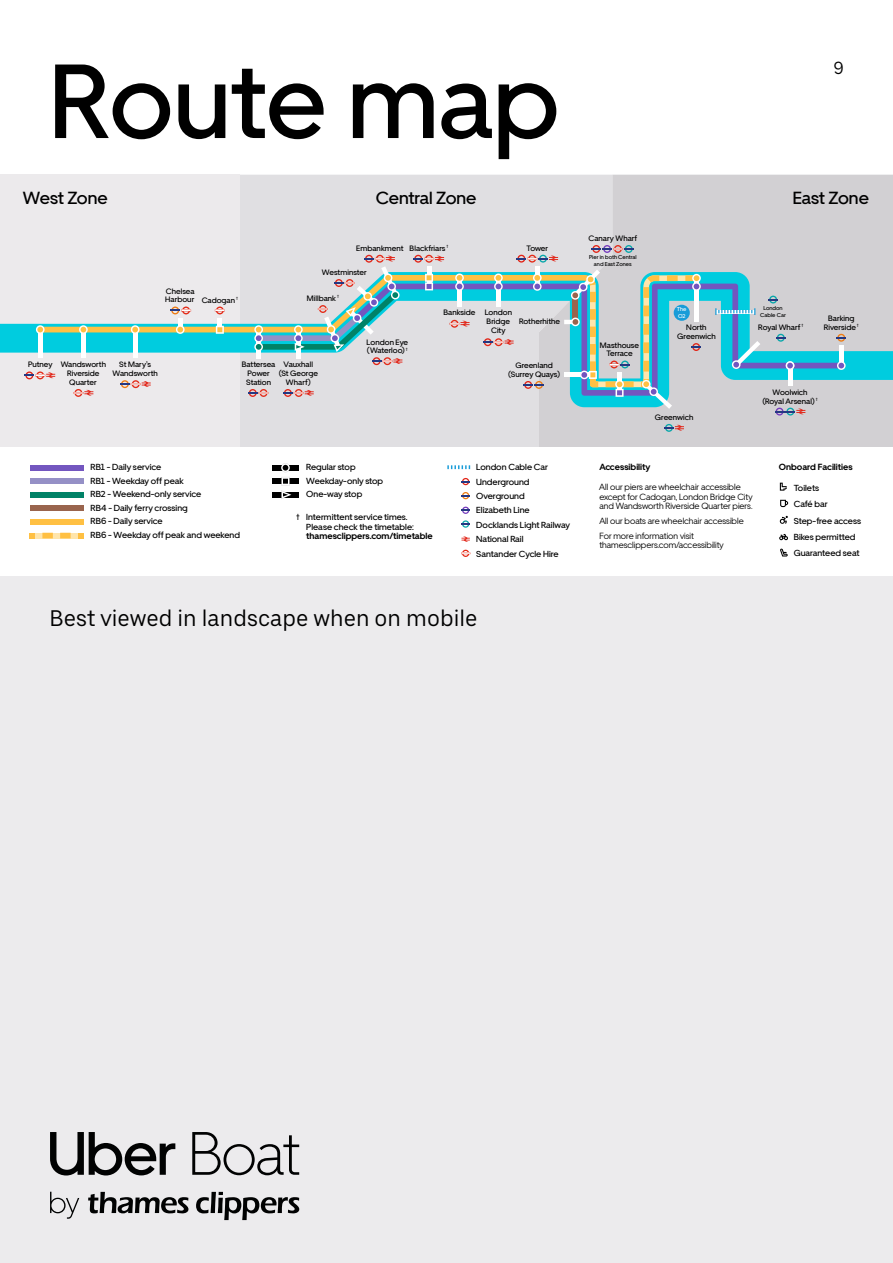
<style>
.page{position:relative;width:893px;height:1263px;background:#fff}
.page>*{position:absolute;margin:0;border:0;box-sizing:border-box;transform-origin:0 0}
.t1{font:500 105px "Uber Move";color:#000}
.t2{font:22.5px "Uber Move Text";color:#000}
.t3{font:500 17.85px "Uber Move";color:#000}
.t4{font:17.55px "Uber Move Text";color:#000}
.t5{font:500 9px/13.5px "Uber Move";color:#000}
.t6{font:9px/9.6px "Uber Move";color:#000}
.t7{font:700 9px "Uber Move";color:#000}
.t8{font:500 7.95px/8.7px "Uber Move";color:#000;text-align:center}
.t9{font:500 5.7px/6.6px "Uber Move";color:#000;text-align:center}
.t10{font:500 5.7px/6.1px "Uber Move";color:#fff}
</style>
<div class="page">
<div style="left:0;top:576px;width:893px;height:687px;background:#ecebed"></div>
<svg style="left:50px;top:1132px;width:125px;height:43px"></svg>
<svg style="left:192px;top:1132px;width:107px;height:43px"></svg>
<svg style="left:50px;top:1192px;width:29px;height:27px"></svg>
<svg style="left:88px;top:1192px;width:100px;height:21px"></svg>
<svg style="left:196px;top:1192px;width:103px;height:28px"></svg>
<div style="left:239px;top:175px;width:300px;height:272px;background:#e0dfe2"></div>
<div style="left:0;top:175px;width:239px;height:275px;background:#eceaec"></div>
<svg style="left:539px;top:175px;width:354px;height:272px;background:#d3d2d5"></svg>
<svg style="left:0;top:272px;width:893px;height:135px;fill:#d2d0d3"></svg>
<div style="left:0;top:447px;width:893px;height:128px;background:#fff"></div>
<svg style="left:779px;top:534px;width:9px;height:6px"></svg>
<svg style="left:780px;top:500px;width:8px;height:7px"></svg>
<svg style="left:780px;top:516px;width:8px;height:8px"></svg>
<svg style="left:780px;top:548px;width:8px;height:8px"></svg>
<svg style="left:780px;top:483px;width:7px;height:8px"></svg>
<svg style="left:461px;top:536px;width:9px;height:6px"></svg>
<svg style="left:461px;top:550px;width:9px;height:7px"></svg>
<svg style="left:461px;top:478px;width:9px;height:7px"></svg>
<svg style="left:461px;top:492px;width:9px;height:7px"></svg>
<svg style="left:447px;top:465px;width:23px;height:4px"></svg>
<svg style="left:461px;top:507px;width:9px;height:7px"></svg>
<svg style="left:461px;top:520px;width:9px;height:8px"></svg>
<div style="left:30px;top:465px;width:53px;height:5px;background:#7356bf"></div>
<div style="left:30px;top:478px;width:53px;height:6px;background:#9590c6"></div>
<div style="left:30px;top:492px;width:53px;height:6px;background:#008267"></div>
<div style="left:30px;top:533px;width:53px;height:5px;background:#ffe5ab"></div>
<svg style="left:30px;top:533px;width:5px;height:5px"></svg>
<svg style="left:42px;top:533px;width:29px;height:5px"></svg>
<svg style="left:78px;top:533px;width:5px;height:5px"></svg>
<div style="left:272px;top:465px;width:27px;height:6px;background:#000"></div>
<div style="left:273px;top:478px;width:26px;height:6px;background:#000"></div>
<div style="left:30px;top:506px;width:53px;height:5px;background:#99644d"></div>
<div style="left:30px;top:519px;width:53px;height:6px;background:#ffc043"></div>
<div style="left:273px;top:492px;width:26px;height:6px;background:#000"></div>
<svg style="left:281px;top:463px;width:11px;height:36px"></svg>
<svg style="left:664px;top:424px;width:20px;height:8px"></svg>
<svg style="left:25px;top:245px;width:821px;height:171px"></svg>
<h1 class="t1" style="left:50px;top:36px;width:511px">Route map</h1>
<h3 class="t4" style="left:834px;top:57px;width:12px">9</h3>
<h3 class="t3" style="left:23px;top:187px;width:86px">West Zone</h3>
<h3 class="t3" style="left:376px;top:187px;width:102px">Central Zone</h3>
<h3 class="t3" style="left:793px;top:187px;width:78px">East Zone</h3>
<p class="t8" style="left:165px;top:286px;width:31px;text-align:left">Chelsea<br>Harbour</p>
<p class="t8" style="left:202px;top:295px;width:38px">Cadogan <sup>†</sup></p>
<p class="t8" style="left:356px;top:243px;width:94px">Embankment Blackfriars <sup>†</sup></p>
<p class="t8" style="left:322px;top:268px;width:46px">Westminster</p>
<p class="t8" style="left:307px;top:294px;width:34px">Millbank <sup>†</sup></p>
<p class="t8" style="left:526px;top:243px;width:23px">Tower</p>
<p class="t8" style="left:588px;top:234px;width:50px">Canary Wharf</p>
<p class="t9" style="left:589px;top:254px;width:49px">Pier in both Central and East Zones</p>
<p class="t8" style="left:367px;top:337px;width:43px;text-align:left">London Eye (Waterloo) <sup>†</sup></p>
<p class="t9" style="left:763px;top:305px;width:21px">London</p>
<p class="t10" style="left:677px;top:306px;width:11px">The<br>O2</p>
<p class="t8" style="left:444px;top:308px;width:33px">Bankside</p>
<p class="t9" style="left:760px;top:311px;width:27px">Cable Car</p>
<p class="t8" style="left:758px;top:323px;width:47px">Royal Wharf <sup>†</sup></p>
<p class="t8" style="left:485px;top:308px;width:29px">London<br>Bridge<br>City</p>
<p class="t8" style="left:519px;top:317px;width:43px">Rotherhithe</p>
<p class="t8" style="left:677px;top:323px;width:40px">North<br>Greenwich</p>
<p class="t8" style="left:600px;top:341px;width:41px">Masthouse<br>Terrace</p>
<p class="t8" style="left:113px;top:360px;width:47px">St Mary’s<br>Wandsworth</p>
<p class="t8" style="left:28px;top:360px;width:26px">Putney</p>
<p class="t8" style="left:508px;top:361px;width:53px">Greenland (Surrey Quays)</p>
<p class="t8" style="left:61px;top:360px;width:47px">Wandsworth<br>Riverside<br>Quarter</p>
<p class="t8" style="left:242px;top:360px;width:35px">Battersea<br>Power<br>Station</p>
<p class="t8" style="left:279px;top:360px;width:41px">Vauxhall (St George<br>Wharf)</p>
<p class="t8" style="left:824px;top:314px;width:37px">Barking<br>Riverside <sup>†</sup></p>
<p class="t5" style="left:91px;top:460px;width:151px">RB1 - Daily service<br>RB1 - Weekday off peak<br>RB2 - Weekend-only service<br>RB4 - Daily ferry crossing<br>RB6 - Daily service<br>RB6 - Weekday off peak and weekend</p>
<p class="t5" style="left:306px;top:460px;width:78px">Regular stop<br>Weekday-only stop<br>One-way stop</p>
<p class="t5" style="left:306px;top:512px;width:109px;line-height:9.3px">Intermittent service times.<br>Please check the timetable:</p>
<p class="t7" style="left:306px;top:530px;width:128px">thamesclippers.com/timetable</p>
<p class="t5" style="left:296px;top:510px;width:5px">†</p>
<p class="t5" style="left:476px;top:460px;width:73px">London Cable Car</p>
<p class="t5" style="left:476px;top:503px;width:55px">Elizabeth Line</p>
<p class="t5" style="left:476px;top:474px;width:55px;line-height:14.4px">Underground<br>Overground</p>
<p class="t5" style="left:476px;top:517px;width:95px;line-height:14.4px">Docklands Light Railway<br>National Rail<br>Santander Cycle Hire</p>
<h2 class="t2" style="left:50px;top:604px;width:429px">Best viewed in landscape when on mobile</h2>
<p class="t8" style="left:655px;top:413px;width:40px">Greenwich</p>
<p class="t8" style="left:762px;top:388px;width:57px">Woolwich (Royal Arsenal) <sup>†</sup></p>
<p class="t7" style="left:599px;top:462px;width:53px">Accessibility</p>
<p class="t6" style="left:599px;top:482px;width:155px">All our piers are wheelchair accessible except for Cadogan, London Bridge City and Wandsworth Riverside Quarter piers.</p>
<p class="t6" style="left:599px;top:513px;width:146px;line-height:14.5px">All our boats are wheelchair accessible<br>For more information visit</p>
<p class="t6" style="left:599px;top:540px;width:126px">thamesclippers.com/accessibility</p>
<p class="t7" style="left:779px;top:461px;width:75px">Onboard Facilities</p>
<p class="t5" style="left:794px;top:479px;width:69px;line-height:16.5px">Toilets<br>Café bar<br>Step-free access<br>Bikes permitted<br>Guaranteed seat</p>
</div>
